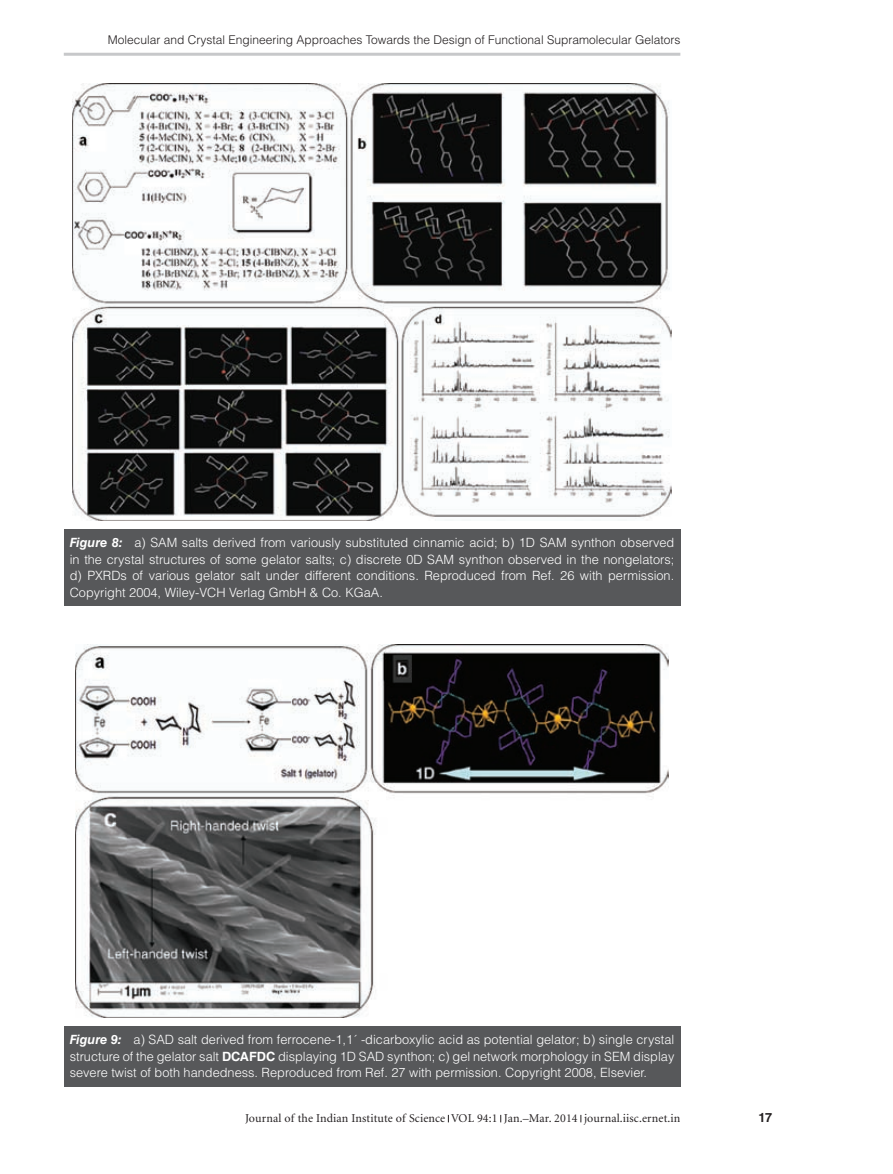
<style>
.page{position:relative;width:893px;height:1174px;background:#fff}
.page>*{position:absolute;margin:0;border:0;box-sizing:border-box;transform-origin:0 0}
.t1{font:300 12.75px/16.5px "Helvetica LT Std";color:#fff;text-align:justify}
.t2{font:700 12.75px "Helvetica LT Std";color:#231f20}
.t3{font:300 12px "Helvetica LT Std";color:#231f20}
.t4{font:12px "Minion";letter-spacing:.01em;color:#231f20}
.s1{font-weight:700;font-style:italic}
.s2{font-weight:700}
</style>
<div class="page">
<hr style="left:64px;top:53px;width:616px;height:3px;background:#c7c8ca">
<div style="left:64px;top:529px;width:616px;height:76px;background:#57585a"></div>
<img style="left:73px;top:84px;width:598px;height:436px">
<div style="left:64px;top:1026px;width:616px;height:60px;background:#57585a"></div>
<img style="left:76px;top:644px;width:593px;height:373px">
<p class="t3" style="left:108px;top:32px;width:574px">Molecular and Crystal Engineering Approaches Towards the Design of Functional Supramolecular Gelators</p>
<p class="t1" style="left:70px;top:534px;width:606px"><span class="s1">Figure 8:</span> a) SAM salts derived from variously substituted cinnamic acid; b) 1D SAM synthon observed in the crystal structures of some gelator salts; c) discrete 0D SAM synthon observed in the nongelators; d) PXRDs of various gelator salt under different conditions. Reproduced from Ref. 26 with permission.<br>Copyright 2004, Wiley-VCH Verlag GmbH &amp; Co. KGaA.</p>
<p class="t1" style="left:70px;top:1031px;width:606px"><span class="s1">Figure 9:</span> a) SAD salt derived from ferrocene-1,1´ -dicarboxylic acid as potential gelator; b) single crystal structure of the gelator salt <span class="s2">DCAFDC</span> displaying 1D SAD synthon; c) gel network morphology in SEM display severe twist of both handedness. Reproduced from Ref. 27 with permission. Copyright 2008, Elsevier.</p>
<p class="t4" style="left:245px;top:1112px;width:437px">Journal of the Indian Institute of Science VOL 94:1 Jan.–Mar. 2014 journal.iisc.ernet.in</p>
<p class="t2" style="left:758px;top:1110px;width:15px">17</p>
</div>
